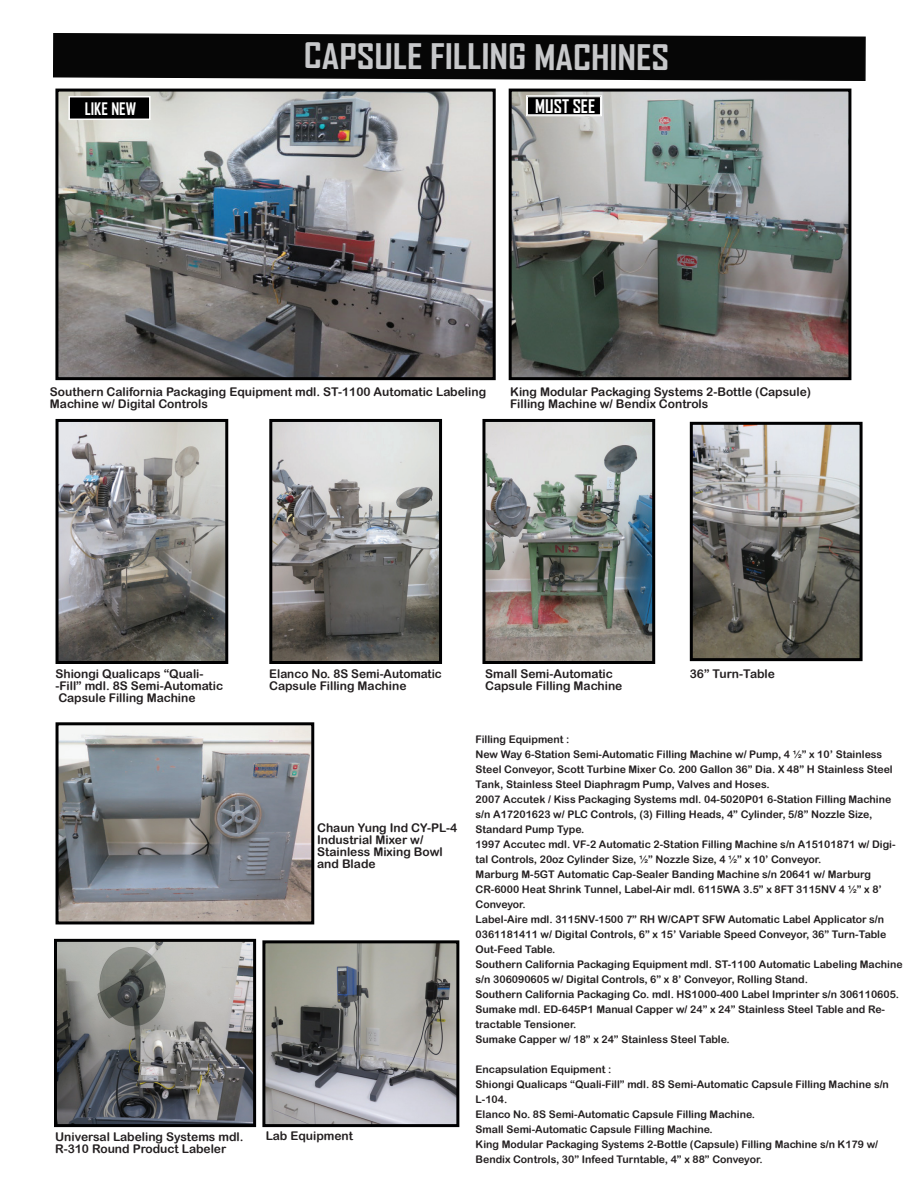
<style>
.page{position:relative;width:918px;height:1188px;background:#fff}
.page>*{position:absolute;margin:0;border:0;box-sizing:border-box;transform-origin:0 0}
.t1{font:700 33.75px "Agency FB";letter-spacing:-.005em;color:#c7c8ca;scale:1.15 1}
.t2{font:700 18px "Agency FB";color:#fff}
.t3{font:700 16.5px "Agency FB";color:#fff}
.t4{font:12px/12px "Arial Rounded MT Bold";color:#231f20}
.t5{font:10.5px/15px "Arial Rounded MT Bold";color:#231f20}
</style>
<div class="page">
<img style="left:60px;top:423px;width:164px;height:237px">
<div style="left:56px;top:419px;width:172px;height:245px;border:3px solid #000001"></div>
<svg style="left:53px;top:33px;width:813px;height:48px;background:#181818"></svg>
<img style="left:513px;top:93px;width:334px;height:283px">
<div style="left:509px;top:89px;width:342px;height:291px;border:3px solid #000001"></div>
<img style="left:60px;top:726px;width:250px;height:194px">
<div style="left:56px;top:722px;width:258px;height:202px;border:3px solid #000001"></div>
<img style="left:59px;top:93px;width:433px;height:283px">
<div style="left:55px;top:89px;width:441px;height:291px;border:3px solid #000001"></div>
<img style="left:273px;top:423px;width:165px;height:237px">
<div style="left:269px;top:419px;width:173px;height:245px;border:3px solid #000001"></div>
<img style="left:486px;top:423px;width:165px;height:237px">
<div style="left:482px;top:419px;width:173px;height:245px;border:3px solid #000001"></div>
<img style="left:694px;top:426px;width:165px;height:231px">
<div style="left:690px;top:422px;width:173px;height:239px;border:3px solid #000001"></div>
<img style="left:58px;top:943px;width:194px;height:180px">
<div style="left:54px;top:939px;width:202px;height:188px;border:3px solid #000001"></div>
<img style="left:266px;top:944px;width:189px;height:179px">
<div style="left:262px;top:940px;width:197px;height:187px;border:3px solid #000001"></div>
<div style="left:69px;top:97px;width:81px;height:22px;background:#000001"></div>
<div style="left:68px;top:96px;width:83px;height:24px;border:2px solid #fff"></div>
<svg style="left:526px;top:95px;width:76px;height:21px"></svg>
<div style="left:527px;top:96px;width:74px;height:19px;border:1px solid #fff"></div>
<h1 class="t1" style="left:304px;top:36px;width:319px">CAPSULE FILLING MACHINES</h1>
<h3 class="t3" style="left:85px;top:98px;width:53px">LIKE NEW</h3>
<h2 class="t2" style="left:535px;top:95px;width:61px">MUST SEE</h2>
<p class="t4" style="left:50px;top:386px;width:438px">Southern California Packaging Equipment mdl. ST-1100 Automatic Labeling<br>Machine w/ Digital Controls</p>
<p class="t4" style="left:510px;top:386px;width:302px">King Modular Packaging Systems 2-Bottle (Capsule)<br>Filling Machine w/ Bendix Controls</p>
<p class="t4" style="left:55px;top:668px;width:169px">Shiongi Qualicaps “Quali--Fill” mdl. 8S Semi-Automatic<br>Capsule Filling Machine</p>
<p class="t4" style="left:269px;top:668px;width:174px">Elanco No. 8S Semi-Automatic<br>Capsule Filling Machine</p>
<p class="t4" style="left:485px;top:668px;width:139px">Small Semi-Automatic<br>Capsule Filling Machine</p>
<p class="t4" style="left:690px;top:668px;width:87px">36” Turn-Table</p>
<p class="t4" style="left:317px;top:822px;width:142px">Chaun Yung Ind CY-PL-4<br>Industrial Mixer w/<br>Stainless Mixing Bowl and Blade</p>
<p class="t4" style="left:55px;top:1130px;width:190px">Universal Labeling Systems mdl.</p>
<p class="t4" style="left:266px;top:1130px;width:89px">Lab Equipment</p>
<p class="t4" style="left:55px;top:1142px;width:173px">R-310 Round Product Labeler</p>
<p class="t5" style="left:476px;top:732px;width:429px">Filling Equipment :<br>New Way 6-Station Semi-Automatic Filling Machine w/ Pump, 4 ½” x 10’ Stainless Steel Conveyor, Scott Turbine Mixer Co. 200 Gallon 36” Dia. X 48” H Stainless Steel Tank, Stainless Steel Diaphragm Pump, Valves and Hoses.<br>2007 Accutek / Kiss Packaging Systems mdl. 04-5020P01 6-Station Filling Machine s/n A17201623 w/ PLC Controls, (3) Filling Heads, 4” Cylinder, 5/8” Nozzle Size, Standard Pump Type.<br>1997 Accutec mdl. VF-2 Automatic 2-Station Filling Machine s/n A15101871 w/ Digi&shy;tal Controls, 20oz Cylinder Size, ½” Nozzle Size, 4 ½” x 10’ Conveyor.<br>Marburg M-5GT Automatic Cap-Sealer Banding Machine s/n 20641 w/ Marburg CR-6000 Heat Shrink Tunnel, Label-Air mdl. 6115WA 3.5” x 8FT 3115NV 4 ½” x 8’ Conveyor.<br>Label-Aire mdl. 3115NV-1500 7” RH W/CAPT SFW Automatic Label Applicator s/n 0361181411 w/ Digital Controls, 6” x 15’ Variable Speed Conveyor, 36” Turn-Table Out-Feed Table.<br>Southern California Packaging Equipment mdl. ST-1100 Automatic Labeling Machine s/n 306090605 w/ Digital Controls, 6” x 8’ Conveyor, Rolling Stand.<br>Southern California Packaging Co. mdl. HS1000-400 Label Imprinter s/n 306110605.<br>Sumake mdl. ED-645P1 Manual Capper w/ 24” x 24” Stainless Steel Table and Re&shy;tractable Tensioner.<br>Sumake Capper w/ 18” x 24” Stainless Steel Table.</p>
<p class="t5" style="left:476px;top:1062px;width:415px">Encapsulation Equipment :<br>Shiongi Qualicaps “Quali-Fill” mdl. 8S Semi-Automatic Capsule Filling Machine s/n L-104.<br>Elanco No. 8S Semi-Automatic Capsule Filling Machine.<br>Small Semi-Automatic Capsule Filling Machine.<br>King Modular Packaging Systems 2-Bottle (Capsule) Filling Machine s/n K179 w/ Bendix Controls, 30” Infeed Turntable, 4” x 88” Conveyor.</p>
</div>
